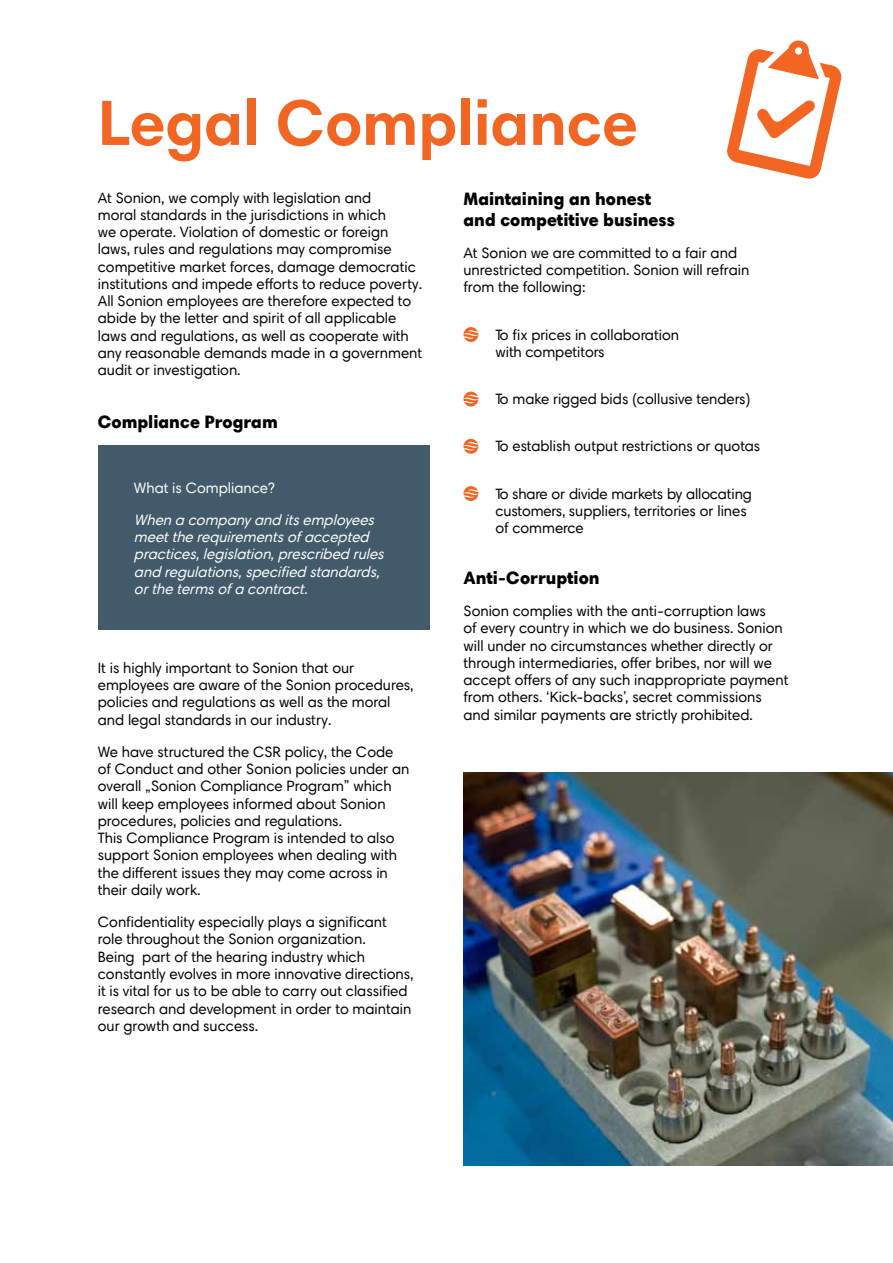
<style>
.page{position:relative;width:893px;height:1263px;background:#fff}
.page>*{position:absolute;margin:0;border:0;box-sizing:border-box;transform-origin:0 0}
.t1{font:700 64.5px "Harmonia Sans Pro";color:#f26522}
.t2{font:900 18px/20.7px "Harmonia Sans Pro";color:#000}
.t3{font:15px/17.2px "Harmonia Sans Pro";color:#000}
.t4{font:italic 15px/17.2px "Harmonia Sans Pro";color:#fff}
.t5{font:15px "Harmonia Sans Pro";color:#fff}
</style>
<div class="page">
<div style="left:98px;top:445px;width:331px;height:185px;background:#425a69"></div>
<svg style="left:463px;top:327px;width:15px;height:15px"></svg>
<svg style="left:463px;top:392px;width:15px;height:14px"></svg>
<svg style="left:463px;top:439px;width:15px;height:15px"></svg>
<svg style="left:463px;top:486px;width:15px;height:15px"></svg>
<svg style="left:727px;top:40px;width:115px;height:139px"></svg>
<img style="left:463px;top:772px;width:430px;height:393px">
<h1 class="t1" style="left:98px;top:82px;width:542px">Legal Compliance</h1>
<p class="t2" style="left:463px;top:188px;width:213px">Maintaining an honest and competitive business</p>
<p class="t3" style="left:463px;top:244px;width:287px">At Sonion we are committed to a fair and unrestricted competition. Sonion will refrain from the following:</p>
<p class="t3" style="left:495px;top:326px;width:185px">To fix prices in collaboration with competitors</p>
<p class="t3" style="left:495px;top:390px;width:257px">To make rigged bids (collusive tenders)</p>
<p class="t3" style="left:495px;top:437px;width:266px">To establish output restrictions or quotas</p>
<p class="t3" style="left:495px;top:485px;width:258px">To share or divide markets by allocating customers, suppliers, territories or lines of commerce</p>
<p class="t2" style="left:463px;top:567px;width:138px">Anti-Corruption</p>
<p class="t3" style="left:463px;top:602px;width:327px">Sonion complies with the anti-corruption laws<br>of every country in which we do business. Sonion will under no circumstances whether directly or through intermediaries, offer bribes, nor will we accept offers of any such inappropriate payment from others. ‘Kick-backs’, secret commissions and similar payments are strictly prohibited.</p>
<p class="t3" style="left:98px;top:189px;width:326px">At Sonion, we comply with legislation and<br>moral standards in the jurisdictions in which<br>we operate. Violation of domestic or foreign laws, rules and regulations may compromise competitive market forces, damage democratic institutions and impede efforts to reduce poverty.<br>All Sonion employees are therefore expected to abide by the letter and spirit of all applicable laws and regulations, as well as cooperate with any reasonable demands made in a government audit or investigation.</p>
<p class="t2" style="left:98px;top:411px;width:181px">Compliance Program</p>
<p class="t5" style="left:134px;top:478px;width:142px">What is Compliance?</p>
<p class="t4" style="left:134px;top:511px;width:255px">When a company and itsemployees meetthe requirementsofaccepted practices,legislation,prescribed rules and regulations,specified standards, orthe termsofa contract.</p>
<p class="t3" style="left:98px;top:659px;width:317px">It is highly important to Sonion that our employees are aware of the Sonion procedures, policies and regulations as well as the moral and legal standards in our industry.</p>
<p class="t3" style="left:98px;top:743px;width:313px">We have structured the CSR policy, the Code of Conduct and other Sonion policies under an overall „Sonion Compliance Program” which will keep employees informed about Sonion procedures, policies and regulations.<br>This Compliance Program is intended to also support Sonion employees when dealing with the different issues they may come across in their daily work.</p>
<p class="t3" style="left:98px;top:913px;width:317px">Confidentiality especially plays a significant role throughout the Sonion organization.<br>Being part of the hearing industry which constantly evolves in more innovative directions, it is vital for us to be able to carry out classified research and development in order to maintain our growth and success.</p>
</div>
